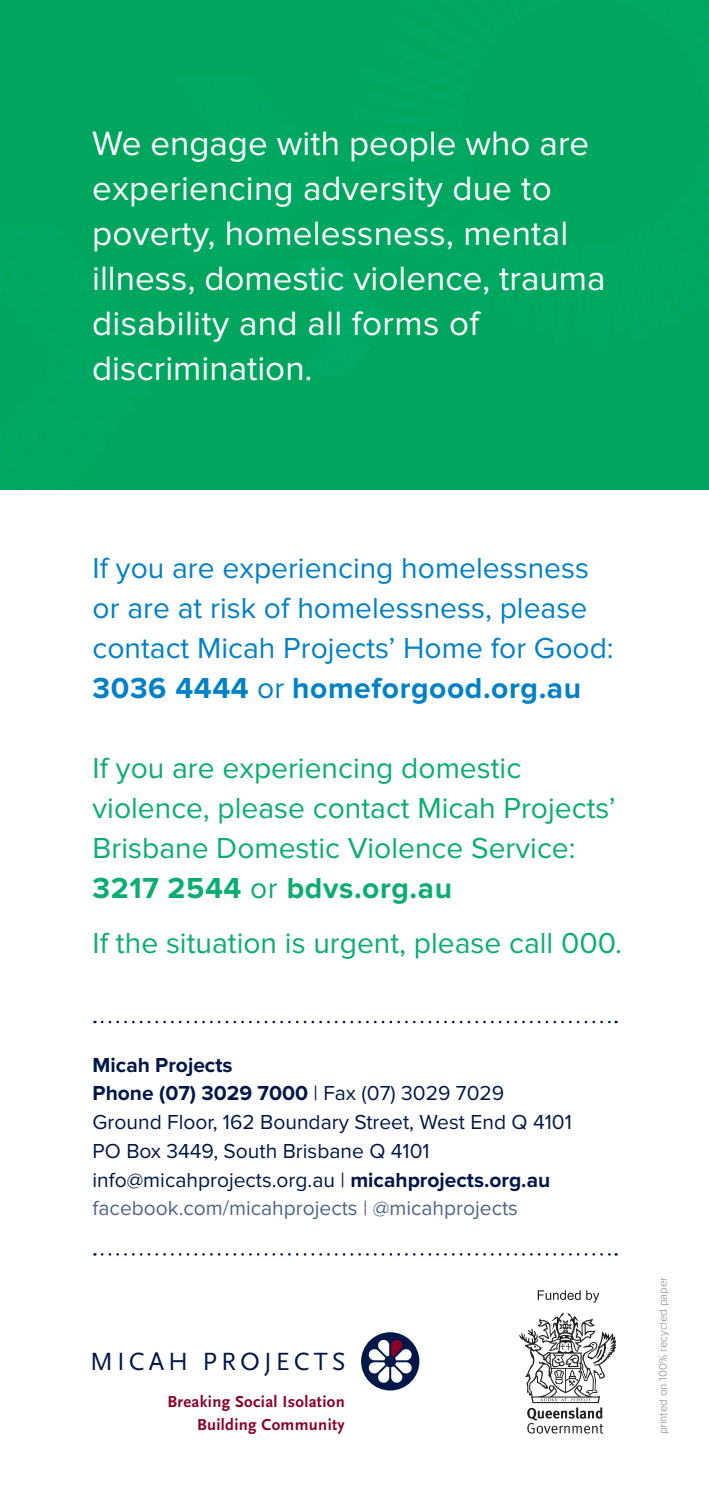
<style>
.page{position:relative;width:709px;height:1489px;background:#fff}
.page>*{position:absolute;margin:0;border:0;box-sizing:border-box;transform-origin:0 0}
.body{font:35px/45px "Proxima Nova";letter-spacing:.005em;color:#fff}
.body-2{font:30px/40px "Proxima Nova";color:#09ae70}
.body-3{font:30px/40px "Proxima Nova";color:#0081c8}
.body-4{font:700 30px "Proxima Nova";letter-spacing:.02em;color:#0081c8}
.body-5{font:700 30px "Proxima Nova";letter-spacing:.02em;color:#09ae70}
.t1{font:26px "Scala Sans OT";letter-spacing:.155em;color:#00174a}
.body-6{font:21px "Proxima Nova";color:#00174a}
.body-7{font:700 21px "Proxima Nova";color:#00174a}
.body-8{font:21px "Proxima Nova";color:#52638c}
.t2{font:700 16.5px "Scala Sans OT";letter-spacing:.02em;color:#8b0128}
.body-9{font:300 11.5px "Proxima Nova";color:#898281}
.s1{font-weight:400}
.s2{font-weight:700}
</style>
<div class="page">
<div style="left:0;top:0;width:709px;height:489px;background:#00a65d"></div>
<img style="left:293px;top:261px;width:97px;height:115px">
<svg style="left:102px;top:1253px;width:514px;height:2px"></svg>
<svg style="left:102px;top:1020px;width:514px;height:3px"></svg>
<svg style="left:519px;top:1312px;width:97px;height:121px"></svg>
<svg style="left:537px;top:1290px;width:43px;height:9px"></svg>
<svg style="left:586px;top:1290px;width:13px;height:12px"></svg>
<div style="left:361px;top:1332px;width:58px;height:58px;background:#00174a;border-radius:50%"></div>
<svg style="left:368px;top:1339px;width:44px;height:43px"></svg>
<p class="body" style="left:92px;top:122px;width:515px">We engage with people who are experiencing adversity due to poverty, homelessness, mental illness, domestic violence, trauma disability and all forms of discrimination.</p>
<p class="body-3" style="left:93px;top:548px;width:523px">If you are experiencing homelessness or are at risk of homelessness, please contact Micah Projects’ Home for Good:</p>
<p class="body-4" style="left:93px;top:671px;width:490px">3036 4444 <span class="s1">or</span> homeforgood.org.au</p>
<p class="body-2" style="left:93px;top:748px;width:524px">If you are experiencing domestic violence, please contact Micah Projects’<br>Brisbane Domestic Violence Service:</p>
<p class="body-5" style="left:93px;top:871px;width:361px">3217 2544 <span class="s1">or</span> bdvs.org.au</p>
<p class="body-2" style="left:93px;top:923px;width:531px">If the situation is urgent, please call 000.</p>
<p class="body-7" style="left:93px;top:1052px;width:141px">Micah Projects</p>
<p class="body-7" style="left:93px;top:1081px;width:413px">Phone (07) 3029 7000 <span class="s1">| Fax (07) 3029 7029</span></p>
<p class="body-6" style="left:93px;top:1109px;width:481px">Ground Floor, 162 Boundary Street, West End Q 4101</p>
<p class="body-6" style="left:93px;top:1138px;width:338px">PO Box 3449, South Brisbane Q 4101</p>
<p class="body-6" style="left:93px;top:1167px;width:459px">info@micahprojects.org.au | <span class="s2">micahprojects.org.au</span></p>
<p class="body-8" style="left:93px;top:1196px;width:427px">facebook.com/micahprojects | @micahprojects</p>
<p class="t1" style="left:90px;top:1347px;width:257px">MICAH PROJECTS</p>
<p class="t2" style="left:167px;top:1392px;width:179px">Breaking Social Isolation</p>
<p class="t2" style="left:197px;top:1414px;width:149px">Building Community</p>
<p class="body-9" style="left:656px;top:1434px;width:159px;rotate:-90deg">printed on 100% recycled paper</p>
</div>
